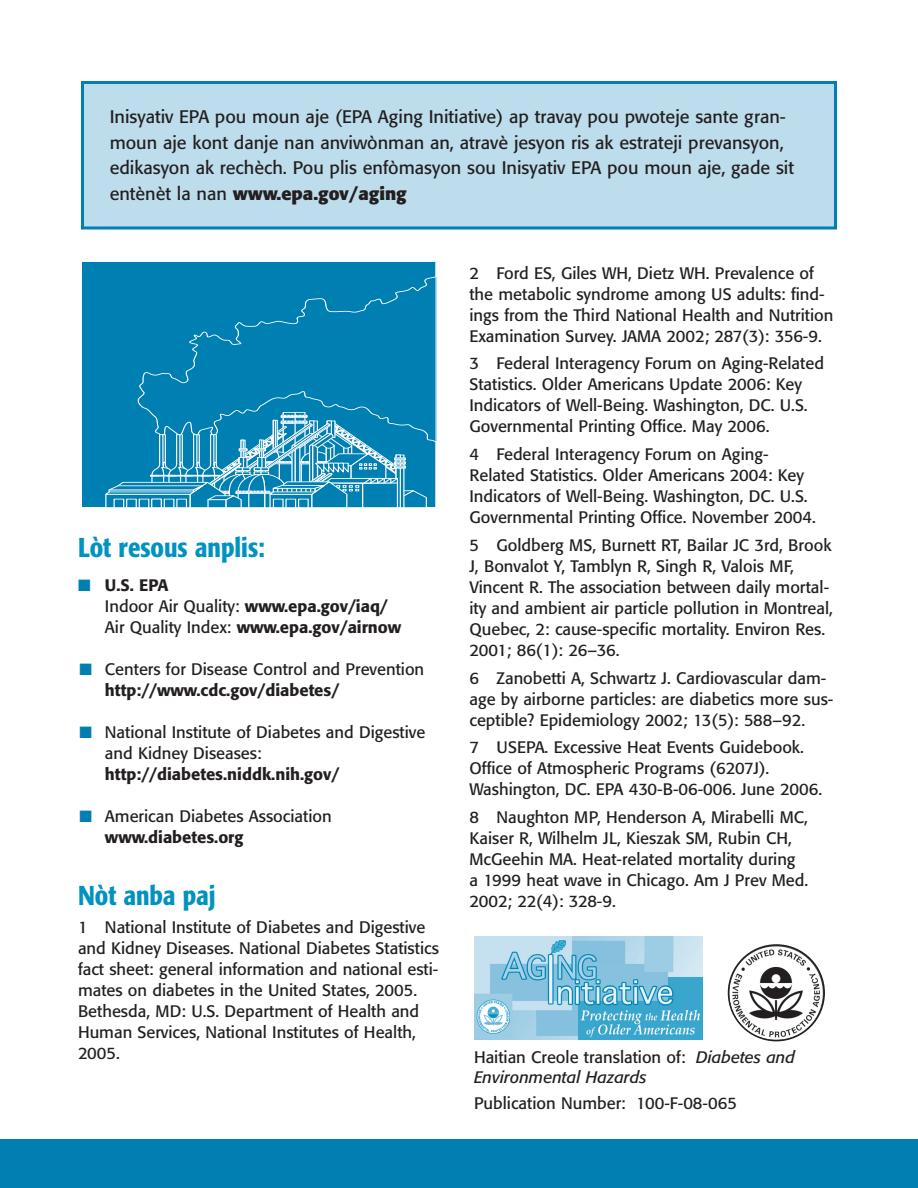
<style>
.page{position:relative;width:918px;height:1188px;background:#fff}
.page>*{position:absolute;margin:0;border:0;box-sizing:border-box;transform-origin:0 0}
.t1{font:500 condensed 27px "Formata";color:#0092c0}
.t2{font:18px/25.5px "Formata";color:#231f20}
.t3{font:16.5px/21px "Formata";color:#231f20}
.t4{font:500 16.5px/21px "Formata";color:#231f20}
.t5{font:italic 16.5px/19.5px "Formata";color:#231f20}
.s1{font-weight:700}
.s2{color:#007fb2}
.s3{font-weight:400}
.s4{font-weight:500}
.s5{font-style:normal}
</style>
<div class="page">
<div style="left:0;top:1140px;width:918px;height:48px;background:#007fb2"></div>
<div style="left:81px;top:81px;width:756px;height:149px;background:#bddded;border:3px solid #007fb2"></div>
<div style="left:81px;top:261px;width:355px;height:246px;background:#007fb2"></div>
<svg style="left:137px;top:276px;width:297px;height:166px"></svg>
<div style="left:283px;top:413px;width:22px;height:81px;background:#1e8ebb"></div>
<div style="left:283px;top:412px;width:22px;height:82px;border:1px solid #fff"></div>
<div style="left:283px;top:412px;width:13px;height:82px;border:1px solid #fff"></div>
<svg style="left:105px;top:415px;width:322px;height:91px"></svg>
<div style="left:81px;top:261px;width:355px;height:247px;border:1px solid #fff"></div>
<img style="left:729px;top:945px;width:95px;height:96px;border-radius:48px">
<div style="left:728px;top:944px;width:97px;height:97px;border:2px solid #231f20;border-radius:50%"></div>
<img style="left:474px;top:936px;width:229px;height:103px">
<p class="t2" style="left:110px;top:104px;width:686px">Inisyativ EPA pou moun aje (EPA Aging Initiative) ap travay pou pwoteje sante gran&shy;moun aje kont danje nan anviwònman an, atravè jesyon ris ak estrateji prevansyon, edikasyon ak rechèch. Pou plis enfòmasyon sou Inisyativ EPA pou moun aje, gade sit entènèt la nan <span class="s1">www.epa.gov/aging</span></p>
<h1 class="t1" style="left:78px;top:531px;width:188px">Lòt resous anplis:</h1>
<p class="t4" style="left:105px;top:575px;width:298px;text-indent:-27px"><span class="s2">■</span> U.S. EPA<br><span class="s3">Indoor Air Quality:</span> www.epa.gov/iaq/<br><span class="s3">Air Quality Index:</span> www.epa.gov/airnow</p>
<p class="t3" style="left:105px;top:659px;width:321px;text-indent:-25px"><span class="s2">■</span> Centers for Disease Control and Prevention <span class="s4">http://www.cdc.gov/diabetes/</span></p>
<p class="t3" style="left:105px;top:722px;width:322px;text-indent:-25px"><span class="s2">■</span> National Institute of Diabetes and Digestive and Kidney Diseases:</p>
<p class="t4" style="left:105px;top:764px;width:236px">http://diabetes.niddk.nih.gov/</p>
<p class="t3" style="left:105px;top:806px;width:228px;text-indent:-25px"><span class="s2">■</span> American Diabetes Association <span class="s4">www.diabetes.org</span></p>
<h1 class="t1" style="left:78px;top:879px;width:139px">Nòt anba paj</h1>
<p class="t3" style="left:78px;top:916px;width:362px">1 National Institute of Diabetes and Digestive and Kidney Diseases. National Diabetes Statistics fact sheet: general information and national esti&shy;mates on diabetes in the United States, 2005.<br>Bethesda, MD: U.S. Department of Health and Human Services, National Institutes of Health, 2005.</p>
<p class="t3" style="left:469px;top:262px;width:365px">2 Ford ES, Giles WH, Dietz WH. Prevalence of the metabolic syndrome among US adults: find&shy;ings from the Third National Health and Nutrition Examination Survey. JAMA 2002; 287(3): 356-9.</p>
<p class="t3" style="left:469px;top:353px;width:356px">3 Federal Interagency Forum on Aging-Related Statistics. Older Americans Update 2006: Key Indicators of Well-Being. Washington, DC. U.S.<br>Governmental Printing Office. May 2006.</p>
<p class="t3" style="left:469px;top:444px;width:348px">4 Federal Interagency Forum on Aging-Related Statistics. Older Americans 2004: Key Indicators of Well-Being. Washington, DC. U.S.<br>Governmental Printing Office. November 2004.</p>
<p class="t3" style="left:469px;top:535px;width:365px">5 Goldberg MS, Burnett RT, Bailar JC 3rd, Brook J, Bonvalot Y, Tamblyn R, Singh R, Valois MF, Vincent R. The association between daily mortal&shy;ity and ambient air particle pollution in Montreal, Quebec, 2: cause-specific mortality. Environ Res.<br>2001; 86(1): 26–36.</p>
<p class="t3" style="left:469px;top:667px;width:365px">6 Zanobetti A, Schwartz J. Cardiovascular dam&shy;age by airborne particles: are diabetics more sus&shy;ceptible? Epidemiology 2002; 13(5): 588–92.</p>
<p class="t3" style="left:469px;top:737px;width:354px">7 USEPA. Excessive Heat Events Guidebook.<br>Office of Atmospheric Programs (6207J).<br>Washington, DC. EPA 430-B-06-006. June 2006.</p>
<p class="t3" style="left:469px;top:807px;width:340px">8 Naughton MP, Henderson A, Mirabelli MC, Kaiser R, Wilhelm JL, Kieszak SM, Rubin CH, McGeehin MA. Heat-related mortality during a 1999 heat wave in Chicago. Am J Prev Med.<br>2002; 22(4): 328-9.</p>
<p class="t5" style="left:474px;top:1048px;width:323px"><span class="s5">Haitian Creole translation of:</span> Diabetes and<br>Environmental Hazards</p>
<p class="t3" style="left:474px;top:1092px;width:264px">Publication Number: 100-F-08-065</p>
</div>
